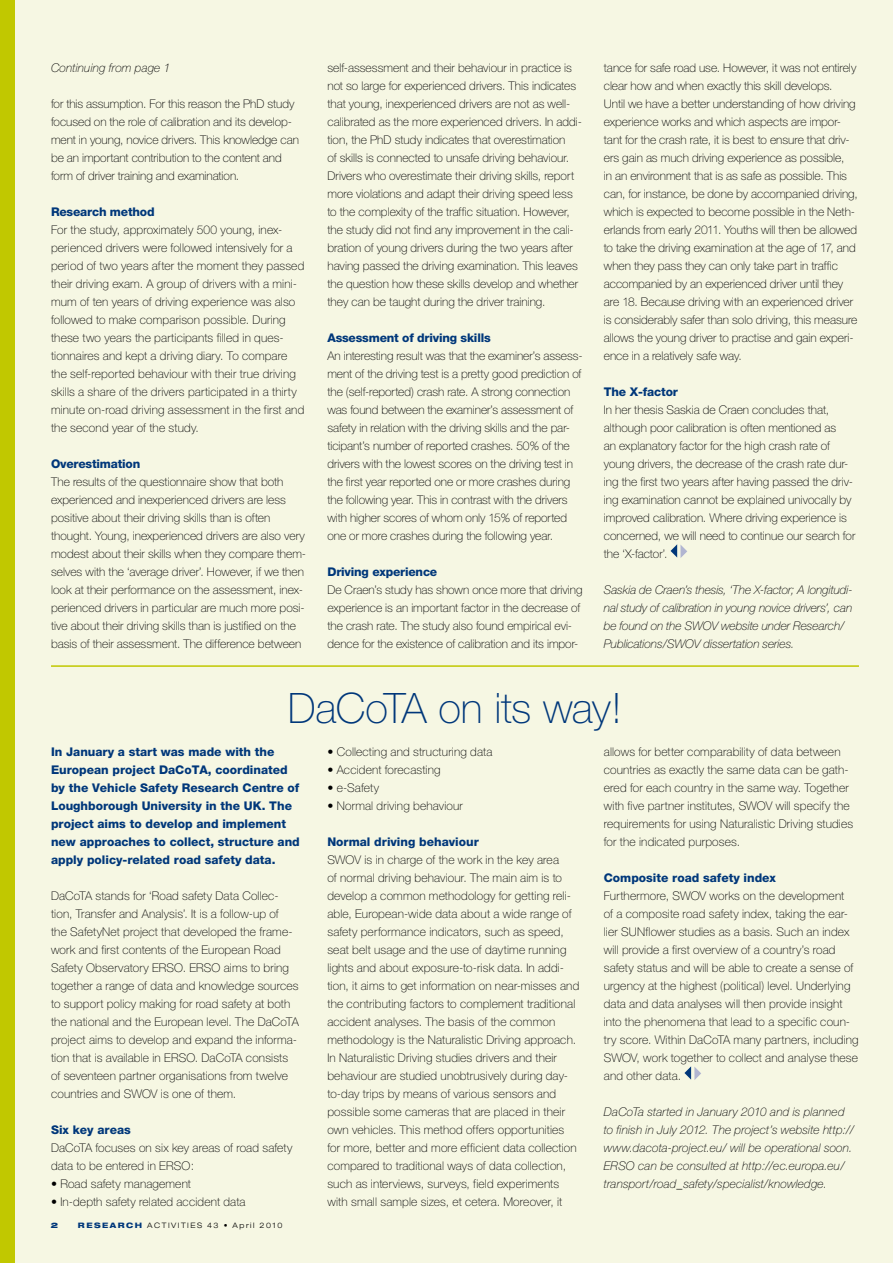
<style>
.page{position:relative;width:893px;height:1263px;background:#f6f7e3}
.page>*{position:absolute;margin:0;border:0;box-sizing:border-box;transform-origin:0 0}
.t1{font:100 42px "Helvetica Neue CE";letter-spacing:-.015em;color:#00377a}
.t2{font:100 12px/18px "Helvetica Neue CE";letter-spacing:.005em;color:#000}
.t3{font:italic 100 12px/18px "Helvetica Neue CE";letter-spacing:.005em;color:#000}
.t4{font:800 12px/18px "Helvetica Neue CE";color:#00377a}
.t5{font:300 expanded 7.5px "Helvetica Neue";letter-spacing:.2em;color:#000}
.t6{font:900 expanded 7.5px "Helvetica Neue";color:#00377a}
.s1{font-weight:800;color:#00377a}
</style>
<div class="page">
<div style="left:0;top:0;width:15px;height:1263px;background:#c1c800"></div>
<svg style="left:670px;top:544px;width:17px;height:14px"></svg>
<svg style="left:684px;top:1066px;width:17px;height:14px"></svg>
<hr style="left:51px;top:665px;width:808px;height:2px;background:#c1c800">
<p class="t3" style="left:51px;top:59px;width:121px">Continuing from page 1</p>
<p class="t2" style="left:51px;top:95px;width:249px">for this assumption. For this reason the PhD study focused on the role of calibration and its develop&shy;ment in young, novice drivers. This knowledge can be an important contribution to the content and form of driver training and examination.</p>
<p class="t4" style="left:51px;top:203px;width:105px">Research method</p>
<p class="t2" style="left:51px;top:221px;width:255px">For the study, approximately 500 young, inex&shy;perienced drivers were followed intensively for a period of two years after the moment they passed their driving exam. A group of drivers with a mini&shy;mum of ten years of driving experience was also followed to make comparison possible. During these two years the participants filled in ques&shy;tionnaires and kept a driving diary. To compare the self-reported behaviour with their true driving skills a share of the drivers participated in a thirty minute on-road driving assessment in the first and the second year of the study.</p>
<p class="t4" style="left:51px;top:455px;width:91px">Overestimation</p>
<p class="t2" style="left:51px;top:473px;width:257px">The results of the questionnaire show that both experienced and inexperienced drivers are less positive about their driving skills than is often thought. Young, inexperienced drivers are also very modest about their skills when they compare them&shy;selves with the ‘average driver’. However, if we then look at their performance on the assessment, inex&shy;perienced drivers in particular are much more posi&shy;tive about their driving skills than is justified on the basis of their assessment. The difference between</p>
<p class="t2" style="left:327px;top:59px;width:256px">self-assessment and their behaviour in practice is not so large for experienced drivers. This indicates that young, inexperienced drivers are not as well&shy;calibrated as the more experienced drivers. In addi&shy;tion, the PhD study indicates that overestimation<br>of skills is connected to unsafe driving behaviour.<br>Drivers who overestimate their driving skills, report more violations and adapt their driving speed less to the complexity of the traffic situation. However, the study did not find any improvement in the cali&shy;bration of young drivers during the two years after having passed the driving examination. This leaves the question how these skills develop and whether they can be taught during the driver training.</p>
<p class="t4" style="left:327px;top:329px;width:165px">Assessment of driving skills</p>
<p class="t2" style="left:327px;top:347px;width:257px">An interesting result was that the examiner’s assess&shy;ment of the driving test is a pretty good prediction of the (self-reported) crash rate. A strong connection was found between the examiner’s assessment of safety in relation with the driving skills and the par&shy;ticipant’s number of reported crashes. 50% of the drivers with the lowest scores on the driving test in the first year reported one or more crashes during the following year. This in contrast with the drivers with higher scores of whom only 15% of reported one or more crashes during the following year.</p>
<p class="t4" style="left:327px;top:563px;width:111px">Driving experience</p>
<p class="t2" style="left:327px;top:581px;width:257px">De Craen’s study has shown once more that driving experience is an important factor in the decrease of the crash rate. The study also found empirical evi&shy;dence for the existence of calibration and its impor-</p>
<p class="t2" style="left:604px;top:59px;width:255px">tance for safe road use. However, it was not entirely clear how and when exactly this skill develops.<br>Until we have a better understanding of how driving experience works and which aspects are impor&shy;tant for the crash rate, it is best to ensure that driv&shy;ers gain as much driving experience as possible,<br>in an environment that is as safe as possible. This can, for instance, be done by accompanied driving, which is expected to become possible in the Neth&shy;erlands from early 2011. Youths will then be allowed to take the driving examination at the age of 17, and when they pass they can only take part in traffic accompanied by an experienced driver until they are 18. Because driving with an experienced driver is considerably safer than solo driving, this measure allows the young driver to practise and gain experi&shy;ence in a relatively safe way.</p>
<p class="t4" style="left:604px;top:383px;width:76px">The X-factor</p>
<p class="t2" style="left:604px;top:401px;width:253px">In her thesis Saskia de Craen concludes that, although poor calibration is often mentioned as<br>an explanatory factor for the high crash rate of young drivers, the decrease of the crash rate dur&shy;ing the first two years after having passed the driv&shy;ing examination cannot be explained univocally by improved calibration. Where driving experience is concerned, we will need to continue our search for the ‘X-factor’.</p>
<p class="t3" style="left:604px;top:581px;width:250px">Saskia de Craen’s thesis, ‘The X-factor; A longitudi&shy;nal study of calibration in young novice drivers’, can be found on the SWOV website under Research/ Publications/SWOV dissertation series.</p>
<h1 class="t1" style="left:288px;top:683px;width:336px">DaCoTA on its way!</h1>
<p class="t4" style="left:51px;top:743px;width:250px">In January a start was made with the European project DaCoTA, coordinated by the Vehicle Safety Research Centre of Loughborough University in the UK. The project aims to develop and implement new approaches to collect, structure and apply policy-related road safety data.</p>
<p class="t2" style="left:51px;top:887px;width:249px">DaCoTA stands for ‘Road safety Data Collec&shy;tion, Transfer and Analysis’. It is a follow-up of<br>the SafetyNet project that developed the frame&shy;work and first contents of the European Road Safety Observatory ERSO. ERSO aims to bring together a range of data and knowledge sources to support policy making for road safety at both the national and the European level. The DaCoTA project aims to develop and expand the informa&shy;tion that is available in ERSO. DaCoTA consists of seventeen partner organisations from twelve countries and SWOV is one of them.</p>
<p class="t4" style="left:51px;top:1121px;width:81px">Six key areas</p>
<p class="t2" style="left:51px;top:1139px;width:243px">DaCoTA focuses on six key areas of road safety data to be entered in ERSO:</p>
<p class="t2" style="left:51px;top:1175px;width:142px">• Road safety management</p>
<p class="t2" style="left:51px;top:1193px;width:196px">• In-depth safety related accident data</p>
<p class="t2" style="left:327px;top:743px;width:167px">• Collecting and structuring data</p>
<p class="t2" style="left:327px;top:761px;width:115px">• Accident forecasting</p>
<p class="t2" style="left:327px;top:779px;width:53px">• e-Safety</p>
<p class="t2" style="left:327px;top:797px;width:137px">• Normal driving behaviour</p>
<p class="t4" style="left:327px;top:833px;width:153px">Normal driving behaviour</p>
<p class="t2" style="left:327px;top:851px;width:253px">SWOV is in charge of the work in the key area<br>of normal driving behaviour. The main aim is to develop a common methodology for getting reli&shy;able, European-wide data about a wide range of safety performance indicators, such as speed, seat belt usage and the use of daytime running lights and about exposure-to-risk data. In addi&shy;tion, it aims to get information on near-misses and the contributing factors to complement traditional accident analyses. The basis of the common methodology is the Naturalistic Driving approach.<br>In Naturalistic Driving studies drivers and their behaviour are studied unobtrusively during day&shy;to-day trips by means of various sensors and possible some cameras that are placed in their own vehicles. This method offers opportunities for more, better and more efficient data collection compared to traditional ways of data collection, such as interviews, surveys, field experiments with small sample sizes, et cetera. Moreover, it</p>
<p class="t2" style="left:604px;top:743px;width:251px">allows for better comparability of data between countries as exactly the same data can be gath&shy;ered for each country in the same way. Together with five partner institutes, SWOV will specify the requirements for using Naturalistic Driving studies for the indicated purposes.</p>
<p class="t4" style="left:604px;top:869px;width:174px">Composite road safety index</p>
<p class="t2" style="left:604px;top:887px;width:256px">Furthermore, SWOV works on the development<br>of a composite road safety index, taking the ear&shy;lier SUNflower studies as a basis. Such an index will provide a first overview of a country’s road safety status and will be able to create a sense of urgency at the highest (political) level. Underlying data and data analyses will then provide insight into the phenomena that lead to a specific coun&shy;try score. Within DaCoTA many partners, including SWOV, work together to collect and analyse these and other data.</p>
<p class="t3" style="left:604px;top:1103px;width:252px">DaCoTa started in January 2010 and is planned to finish in July 2012. The project’s website http:// www.dacota-project.eu/ will be operational soon.<br>ERSO can be consulted at http://ec.europa.eu/ transport/road_safety/specialist/knowledge.</p>
<p class="t6" style="left:51px;top:1220px;width:9px">2</p>
<p class="t5" style="left:78px;top:1221px;width:206px"><span class="s1">RESEARCH</span> ACTIVITIES 43 • April 2010</p>
</div>
